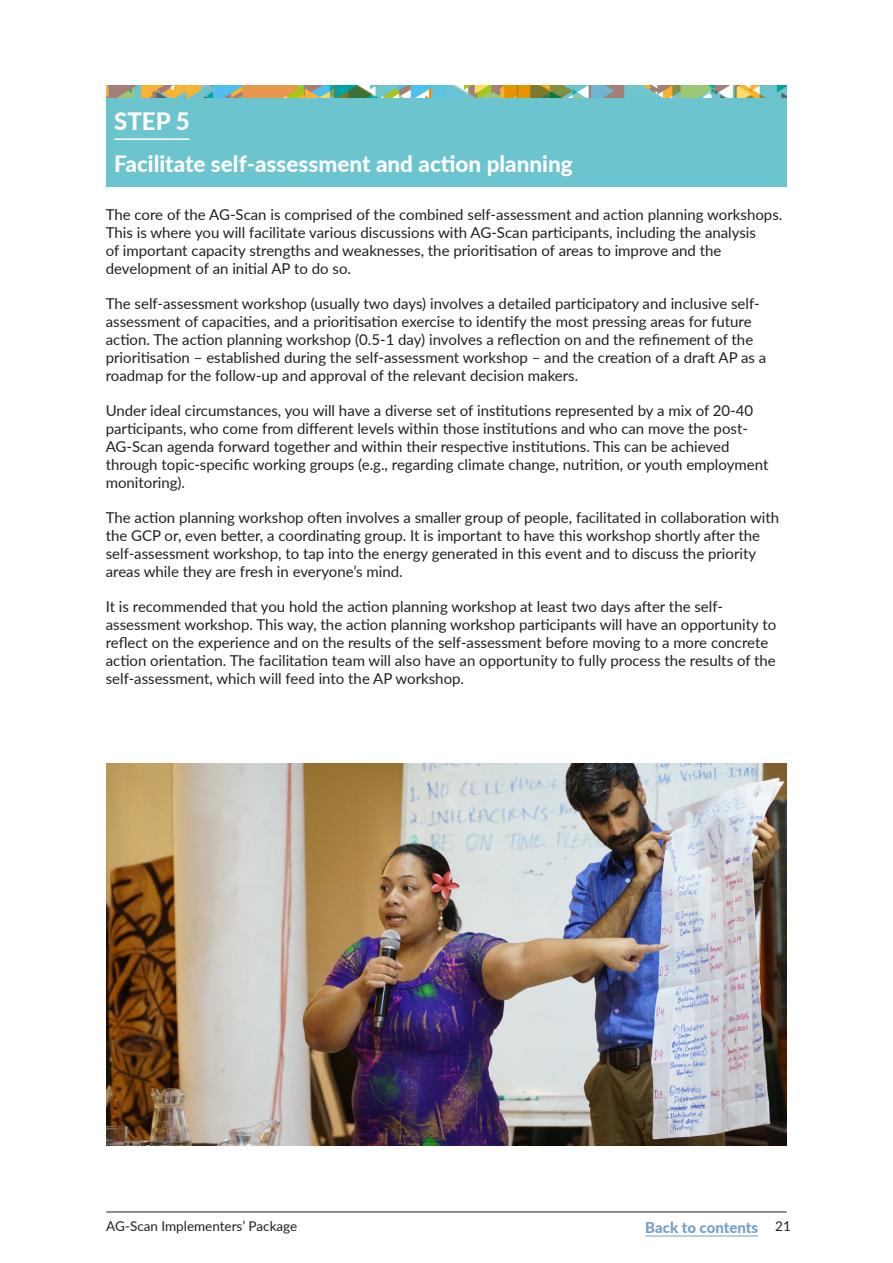
<style>
.page{position:relative;width:893px;height:1263px;background:#fff}
.page>*{position:absolute;margin:0;border:0;box-sizing:border-box;transform-origin:0 0}
.t1{font:800 24px "Lato";color:#fff}
.t2{font:800 22.5px "Lato";color:#fff}
.t3{font:15px/18px "Lato";color:#231f20}
.t4{font:800 15px "Lato";letter-spacing:-.005em;color:#175d9e}
.t5{font:13.5px "Lato";color:#231f20}
.s1{font-weight:400;font-size:13.5px;color:#231f20}
</style>
<div class="page">
<hr style="left:106px;top:1212px;width:681px;height:1px;background:#231f20">
<hr style="left:645px;top:1235px;width:113px;height:1px;background:#175d9e">
<div style="left:106px;top:98px;width:681px;height:89px;background:#6cc4ce"></div>
<img style="left:106px;top:85px;width:681px;height:13px">
<hr style="left:114px;top:138px;width:76px;height:2px;background:#fff">
<img style="left:106px;top:764px;width:680px;height:382px">
<p class="t1" style="left:114px;top:103px;width:77px">STEP 5</p>
<p class="t2" style="left:114px;top:147px;width:460px">Facilitate self-assessment and action planning</p>
<p class="t3" style="left:106px;top:205px;width:678px">The core of the AG-Scan is comprised of the combined self-assessment and action planning workshops.<br>This is where you will facilitate various discussions with AG-Scan participants, including the analysis<br>of important capacity strengths and weaknesses, the prioritisation of areas to improve and the development of an initial AP to do so.</p>
<p class="t3" style="left:106px;top:294px;width:662px">The self-assessment workshop (usually two days) involves a detailed participatory and inclusive self&shy;assessment of capacities, and a prioritisation exercise to identify the most pressing areas for future action. The action planning workshop (0.5-1 day) involves a reflection on and the refinement of the prioritisation – established during the self-assessment workshop – and the creation of a draft AP as a roadmap for the follow-up and approval of the relevant decision makers.</p>
<p class="t3" style="left:106px;top:401px;width:664px">Under ideal circumstances, you will have a diverse set of institutions represented by a mix of 20-40 participants, who come from different levels within those institutions and who can move the post-AG-Scan agenda forward together and within their respective institutions. This can be achieved through topic-specific working groups (e.g., regarding climate change, nutrition, or youth employment monitoring).</p>
<p class="t3" style="left:106px;top:508px;width:675px">The action planning workshop often involves a smaller group of people, facilitated in collaboration with the GCP or, even better, a coordinating group. It is important to have this workshop shortly after the self-assessment workshop, to tap into the energy generated in this event and to discuss the priority areas while they are fresh in everyone’s mind.</p>
<p class="t3" style="left:106px;top:597px;width:672px">It is recommended that you hold the action planning workshop at least two days after the self&shy;assessment workshop. This way, the action planning workshop participants will have an opportunity to reflect on the experience and on the results of the self-assessment before moving to a more concrete action orientation. The facilitation team will also have an opportunity to fully process the results of the self-assessment, which will feed into the AP workshop.</p>
<p class="t5" style="left:106px;top:1217px;width:192px">AG-Scan Implementers’ Package</p>
<p class="t4" style="left:645px;top:1216px;width:147px">Back to contents <span class="s1">21</span></p>
</div>
